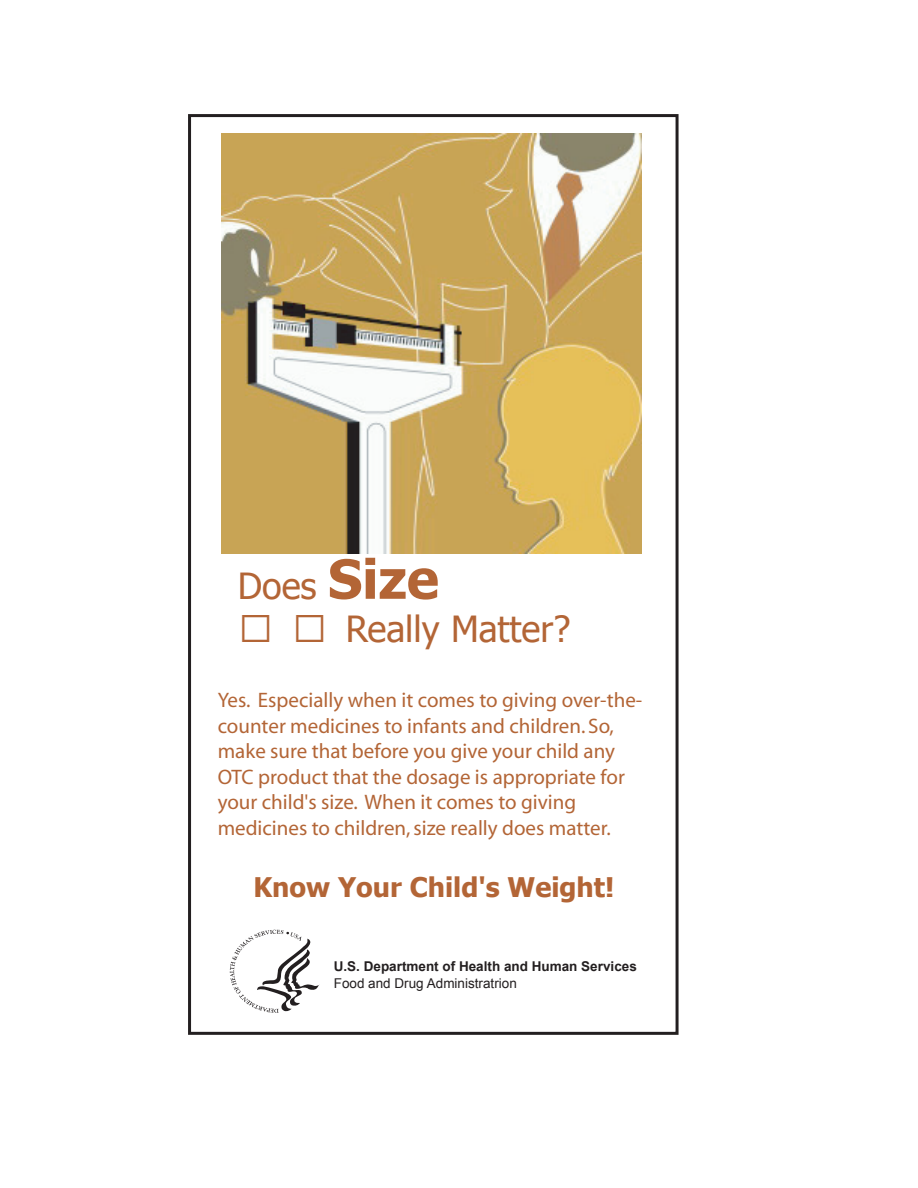
<style>
.page{position:relative;width:918px;height:1188px;background:#fff}
.page>*{position:absolute;margin:0;border:0;box-sizing:border-box;transform-origin:0 0}
.t1{font:36px/43.5px "Tahoma";color:#b36536}
.t2{font:700 27px "Tahoma";color:#b36536}
.t3{font:21px/25.5px "Myriad";color:#b36536}
.t4{font:700 13.5px "Arial";color:#231f20}
.t5{font:13.5px "Arial";color:#231f20}
.s1{font-weight:700;font-size:54px}
</style>
<div class="page">
<div style="left:188px;top:114px;width:491px;height:921px;background:#fff;border:3px solid #231f20"></div>
<svg style="left:230px;top:930px;width:90px;height:83px"></svg>
<img style="left:222px;top:134px;width:420px;height:420px">
<h1 class="t1" style="left:346px;top:562px;width:226px;text-indent:-108px">Does <span class="s1">Size<br></span>Really Matter?</h1>
<p class="t3" style="left:218px;top:688px;width:426px">Yes. Especially when it comes to giving over-the&shy;counter medicines to infants and children. So, make sure that before you give your child any OTC product that the dosage is appropriate for your child's size. When it comes to giving medicines to children,size really does matter.</p>
<p class="t2" style="left:253px;top:868px;width:362px">Know Your Child's Weight!</p>
<p class="t4" style="left:334px;top:957px;width:305px">U.S. Department of Health and Human Services</p>
<p class="t5" style="left:334px;top:974px;width:185px">Food and Drug Administratrion</p>
</div>
